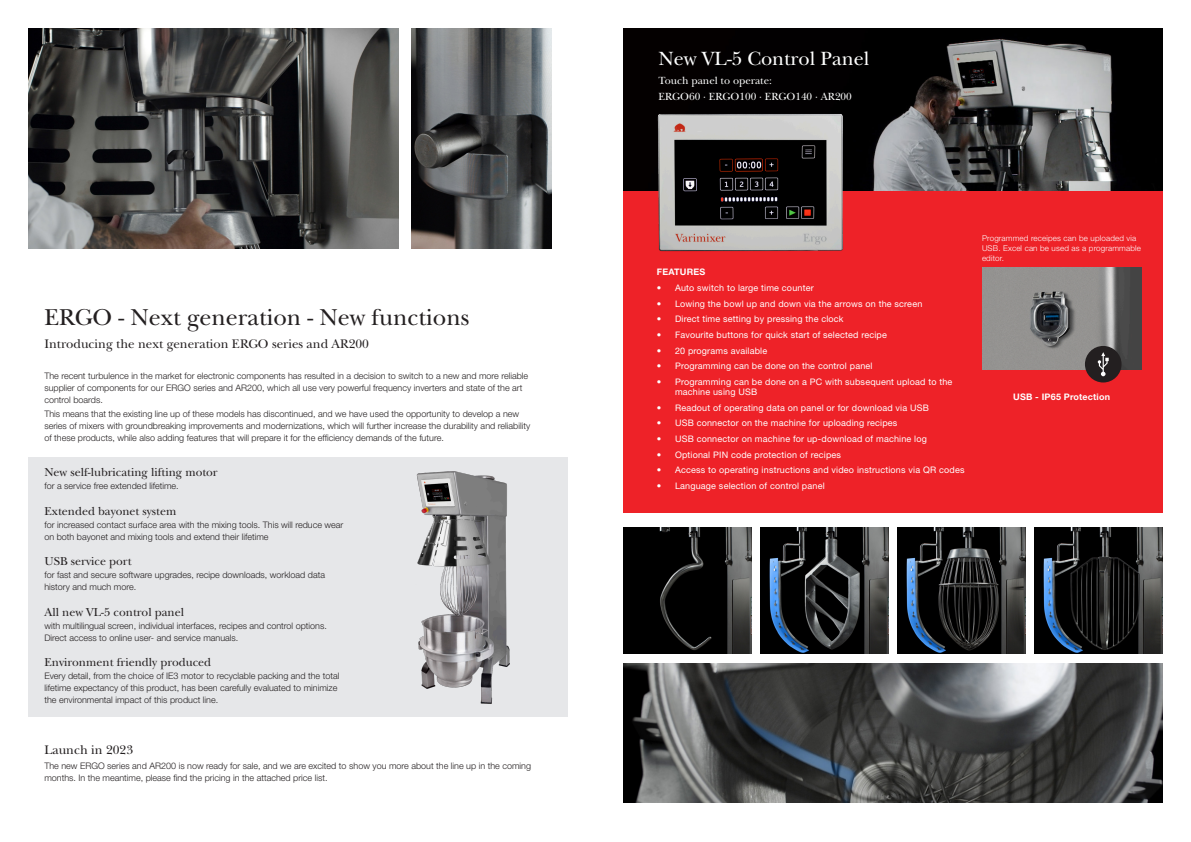
<style>
.page{position:relative;width:1191px;height:842px;background:#fff}
.page>*{position:absolute;margin:0;border:0;box-sizing:border-box;transform-origin:0 0}
.t1{font:24px "New Baskerville ITC Pro";color:#231f20}
.t2{font:20px "New Baskerville ITC Pro";color:#fff}
.t3{font:13px "New Baskerville ITC Pro";color:#231f20}
.t4{font:12px "New Baskerville ITC Pro";color:#231f20}
.t5{font:10.8px "New Baskerville ITC Pro";color:#fff}
.t6{font:300 9px/12px "Helvetica Neue LT Std";color:#231f20}
.t7{font:9px/10px "Helvetica Neue LT Std";letter-spacing:.02em;color:#fff}
.Tekst_under_billeder{font:700 9px "Helvetica Neue LT Std";letter-spacing:.02em;color:#fff}
.Tekst_under_billeder-2{font:300 8px/10px "Helvetica Neue LT Std";letter-spacing:.02em;color:#fff}
</style>
<div class="page">
<div style="left:623px;top:190px;width:539px;height:323px;background:#ee2228"></div>
<img style="left:623px;top:28px;width:539px;height:162px">
<img style="left:28px;top:28px;width:370px;height:220px">
<img style="left:624px;top:663px;width:538px;height:139px">
<img style="left:624px;top:528px;width:128px;height:126px">
<img style="left:760px;top:528px;width:128px;height:126px">
<img style="left:897px;top:528px;width:128px;height:126px">
<img style="left:1034px;top:528px;width:128px;height:126px">
<img style="left:652px;top:110px;width:195px;height:142px">
<img style="left:982px;top:268px;width:159px;height:101px">
<div style="left:1085px;top:346px;width:36px;height:36px;background:#231f20;border-radius:50%"></div>
<svg style="left:1097px;top:352px;width:11px;height:24px"></svg>
<div style="left:28px;top:457px;width:539px;height:259px;background:#e6e7e9"></div>
<img style="left:416px;top:471px;width:94px;height:233px">
<img style="left:411px;top:28px;width:141px;height:220px">
<p class="t1" style="left:44px;top:304px;width:426px">ERGO - Next generation - New functions</p>
<p class="t3" style="left:44px;top:336px;width:326px">Introducing the next generation ERGO series and AR200</p>
<p class="t6" style="left:44px;top:369px;width:485px">The recent turbulence in the market for electronic components has resulted in a decision to switch to a new and more reliable supplier of components for our ERGO series and AR200, which all use very powerful frequency inverters and state of the art control boards.</p>
<p class="t6" style="left:44px;top:408px;width:487px">This means that the existing line up of these models has discontinued, and we have used the opportunity to develop a new series of mixers with groundbreaking improvements and modernizations, which will further increase the durability and reliability of these products, while also adding features that will prepare it for the efficiency demands of the future.</p>
<p class="t4" style="left:44px;top:465px;width:175px">New self-lubricating lifting motor</p>
<p class="t6" style="left:44px;top:480px;width:136px">for a service free extended lifetime.</p>
<p class="t4" style="left:44px;top:504px;width:133px">Extended bayonet system</p>
<p class="t6" style="left:44px;top:518px;width:300px">for increased contact surface area with the mixing tools. This will reduce wear on both bayonet and mixing tools and extend their lifetime</p>
<p class="t4" style="left:44px;top:555px;width:89px">USB service port</p>
<p class="t6" style="left:44px;top:569px;width:282px">for fast and secure software upgrades, recipe downloads, workload data history and much more.</p>
<p class="t4" style="left:44px;top:605px;width:141px">All new VL-5 control panel</p>
<p class="t6" style="left:44px;top:619px;width:284px">with multilingual screen, individual interfaces, recipes and control options.<br>Direct access to online user- and service manuals.</p>
<p class="t4" style="left:44px;top:656px;width:168px">Environment friendly produced</p>
<p class="t6" style="left:44px;top:670px;width:296px">Every detail, from the choice of IE3 motor to recyclable packing and the total lifetime expectancy of this product, has been carefully evaluated to minimize the environmental impact of this product line.</p>
<p class="t3" style="left:44px;top:742px;width:90px">Launch in 2023</p>
<p class="t6" style="left:44px;top:759px;width:488px">The new ERGO series and AR200 is now ready for sale, and we are excited to show you more about the line up in the coming months. In the meantime, please find the pricing in the attached price list.</p>
<p class="t2" style="left:658px;top:47px;width:212px">New VL-5 Control Panel</p>
<p class="t5" style="left:658px;top:75px;width:115px">Touch panel to operate:</p>
<p class="t5" style="left:658px;top:91px;width:195px">ERGO60 · ERGO100 · ERGO140 · AR200</p>
<p class="Tekst_under_billeder" style="left:657px;top:266px;width:50px">FEATURES</p>
<p class="t7" style="left:657px;top:283px;width:158px">• Auto switch to large time counter</p>
<p class="t7" style="left:657px;top:298px;width:267px">• Lowing the bowl up and down via the arrows on the screen</p>
<p class="t7" style="left:657px;top:314px;width:188px">• Direct time setting by pressing the clock</p>
<p class="t7" style="left:657px;top:330px;width:231px">• Favourite buttons for quick start of selected recipe</p>
<p class="t7" style="left:657px;top:345px;width:112px">• 20 programs available</p>
<p class="t7" style="left:657px;top:361px;width:217px">• Programming can be done on the control panel</p>
<p class="t7" style="left:675px;top:377px;width:279px;text-indent:-18px">• Programming can be done on a PC with subsequent upload to the machine using USB</p>
<p class="t7" style="left:657px;top:402px;width:273px">• Readout of operating data on panel or for download via USB</p>
<p class="t7" style="left:657px;top:418px;width:242px">• USB connector on the machine for uploading recipes</p>
<p class="t7" style="left:657px;top:434px;width:271px">• USB connector on machine for up-download of machine log</p>
<p class="t7" style="left:657px;top:449px;width:186px">• Optional PIN code protection of recipes</p>
<p class="t7" style="left:657px;top:465px;width:309px">• Access to operating instructions and video instructions via QR codes</p>
<p class="t7" style="left:657px;top:481px;width:169px">• Language selection of control panel</p>
<p class="Tekst_under_billeder-2" style="left:982px;top:233px;width:160px">Programmed receipes can be uploaded via<br>USB. Excel can be used as a programmable editor.</p>
<p class="Tekst_under_billeder" style="left:1013px;top:392px;width:98px">USB - IP65 Protection</p>
</div>
